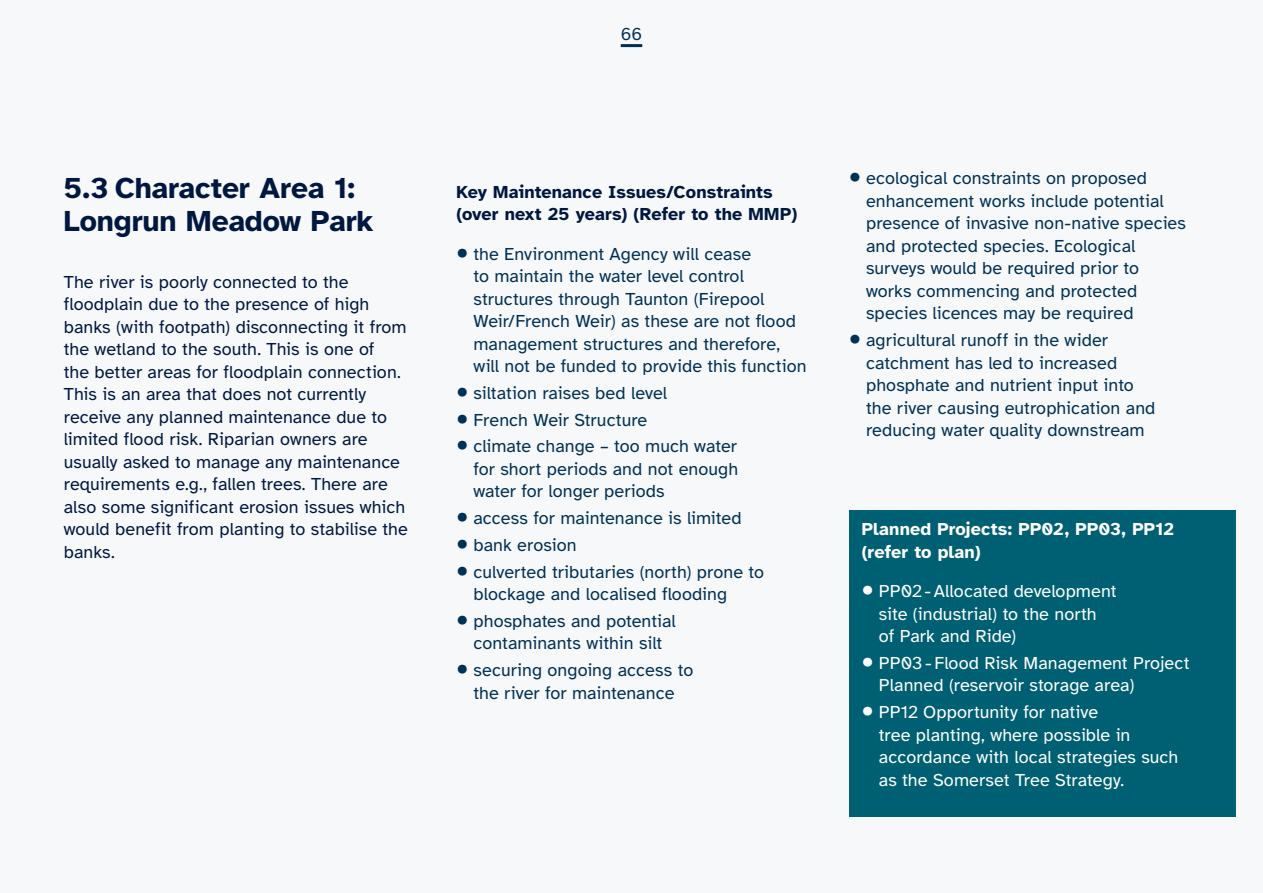
<style>
.page{position:relative;width:1263px;height:893px;background:#f7f8fa}
.page>*{position:absolute;margin:0;border:0;box-sizing:border-box;transform-origin:0 0}
.subheading_numbered_0_0___H2{font:700 30px/33px "Atkinson Hyperlegible";letter-spacing:-.005em;color:#001840}
.t1{font:18px/22.5px "Atkinson Hyperlegible";letter-spacing:.005em;color:#003154}
.body__P{font:18px/22.5px "Atkinson Hyperlegible";color:#001840}
.t2{font:18px/22.5px "Atkinson Hyperlegible";letter-spacing:.005em;color:#fff}
.body__P-2{font:700 18px/22.5px "Atkinson Hyperlegible";letter-spacing:.005em;color:#001840}
.body__P-3{font:700 18px/22.5px "Atkinson Hyperlegible";letter-spacing:.005em;color:#fff}
.s1{font-size:27px}
</style>
<div class="page">
<hr style="left:621px;top:44px;width:21px;height:3px;background:#003154">
<div style="left:849px;top:510px;width:386px;height:306px;background:#006073"></div>
<p class="t1" style="left:621px;top:23px;width:23px">66</p>
<h2 class="subheading_numbered_0_0___H2" style="left:64px;top:171px;width:311px">5.3 Character Area 1:<br>Longrun Meadow Park</h2>
<p class="body__P" style="left:64px;top:271px;width:346px">The river is poorly connected to the floodplain due to the presence of high banks (with footpath) disconnecting it from the wetland to the south. This is one of<br>the better areas for floodplain connection.<br>This is an area that does not currently receive any planned maintenance due to limited flood risk. Riparian owners are usually asked to manage any maintenance requirements e.g., fallen trees. There are also some significant erosion issues which would benefit from planting to stabilise the banks.</p>
<p class="body__P-2" style="left:456px;top:180px;width:342px">Key Maintenance Issues/Constraints (over next 25 years) (Refer to the MMP)</p>
<p class="t1" style="left:473px;top:243px;width:335px;text-indent:-17px"><span class="s1">•</span> the Environment Agency will cease<br>to maintain the water level control structures through Taunton (Firepool Weir/French Weir) as these are not flood management structures and therefore, will not be funded to provide this function</p>
<p class="t1" style="left:456px;top:382px;width:212px"><span class="s1">•</span> siltation raises bed level</p>
<p class="t1" style="left:456px;top:409px;width:192px"><span class="s1">•</span> French Weir Structure</p>
<p class="t1" style="left:473px;top:435px;width:266px;text-align:justify;text-indent:-17px"><span class="s1">•</span> climate change – too much water for short periods and not enough water for longer periods</p>
<p class="t1" style="left:456px;top:507px;width:287px"><span class="s1">•</span> access for maintenance is limited</p>
<p class="t1" style="left:456px;top:534px;width:122px"><span class="s1">•</span> bank erosion</p>
<p class="t1" style="left:473px;top:561px;width:292px;text-indent:-17px"><span class="s1">•</span> culverted tributaries (north) prone to blockage and localised flooding</p>
<p class="t1" style="left:456px;top:610px;width:221px;text-align:center"><span class="s1">•</span> phosphates and potential contaminants within silt</p>
<p class="t1" style="left:456px;top:659px;width:238px;text-align:center"><span class="s1">•</span> securing ongoing access to the river for maintenance</p>
<p class="t1" style="left:866px;top:167px;width:321px;text-indent:-17px"><span class="s1">•</span> ecological constraints on proposed enhancement works include potential presence of invasive non-native species and protected species. Ecological surveys would be required prior to works commencing and protected species licences may be required</p>
<p class="t1" style="left:866px;top:329px;width:291px;text-indent:-17px"><span class="s1">•</span> agricultural runoff in the wider catchment has led to increased phosphate and nutrient input into the river causing eutrophication and reducing water quality downstream</p>
<p class="body__P-3" style="left:862px;top:518px;width:314px">Planned Projects: PP02, PP03, PP12 (refer to plan)</p>
<p class="t2" style="left:879px;top:580px;width:239px;text-indent:-17px"><span class="s1">•</span> PP02 -Allocated development site (industrial) to the north of Park and Ride)</p>
<p class="t2" style="left:879px;top:652px;width:312px;text-indent:-17px"><span class="s1">•</span> PP03 - Flood Risk Management Project<br>Planned (reservoir storage area)</p>
<p class="t2" style="left:879px;top:701px;width:301px;text-indent:-17px"><span class="s1">•</span> PP12 Opportunity for native<br>tree planting, where possible in accordance with local strategies such as the Somerset Tree Strategy.</p>
</div>
